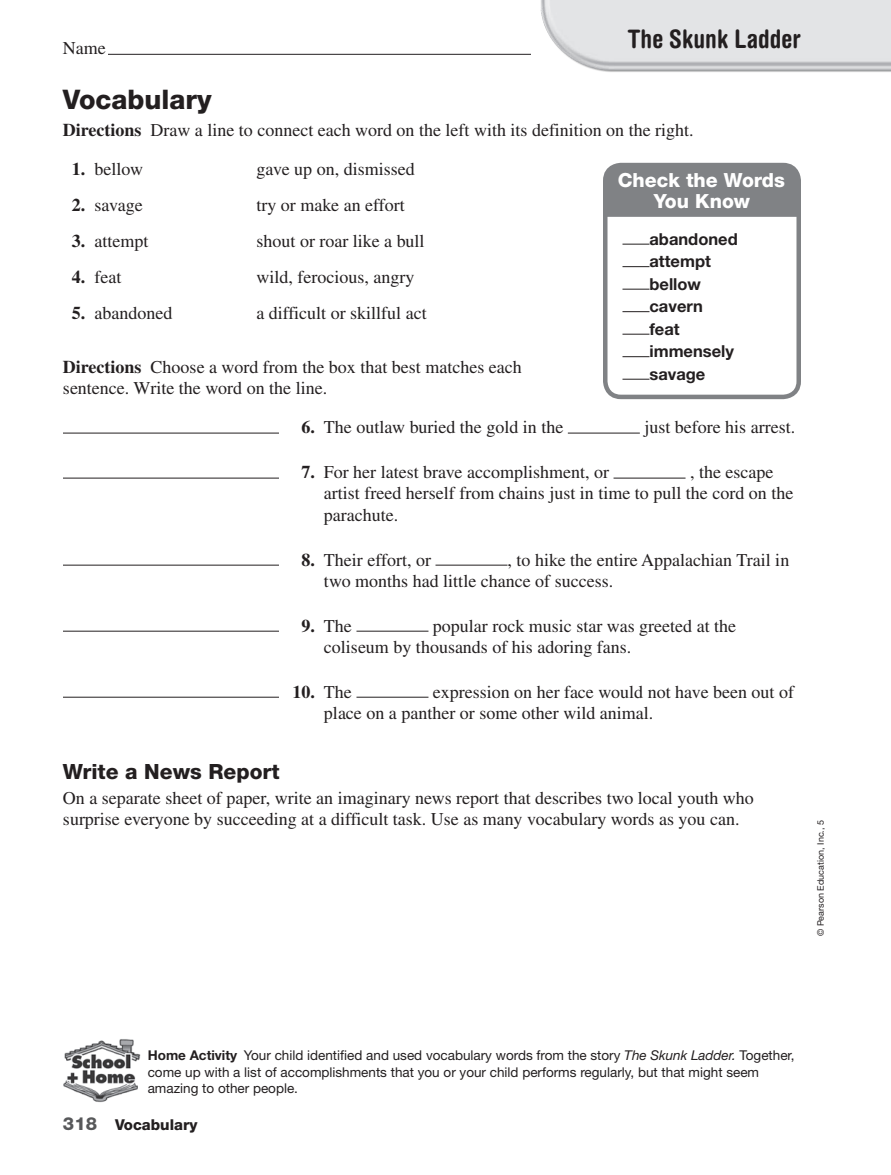
<style>
.page{position:relative;width:891px;height:1175px;background:#fff}
.page>*{position:absolute;margin:0;border:0;box-sizing:border-box;transform-origin:0 0}
.t1{font:800 27px "Helvetica Neue LT Std";color:#231f20}
.t2{font:700 condensed 25.5px "Helvetica Rounded LT Std";color:#231f20}
.t3{font:800 21px "Helvetica Neue LT Std";color:#231f20}
.t4{font:800 19.5px/21px "Helvetica Neue LT Std";color:#fff;text-align:center}
.t5{font:18px/21px "Times LT Std";color:#231f20}
.t6{font:700 18px "Times LT Std";color:#231f20}
.t7{font:700 16.5px/22.5px "Helvetica Neue LT Std";color:#231f20}
.t8{font:800 15px "Helvetica Neue LT Std";color:#231f20}
.t9{font:13.5px/16.5px "Helvetica Neue LT Std";color:#231f20}
.t10{font:9px "Helvetica Neue LT Std";color:#231f20}
.s1{font-weight:700}
.s2{font-weight:400}
.s3{font-style:italic}
.s4{font-size:18px;color:#57585a}
</style>
<div class="page">
<img style="left:528px;top:0;width:363px;height:72px">
<img style="left:63px;top:1039px;width:78px;height:64px">
<hr style="left:108px;top:54px;width:423px;height:1px;background:#231f20">
<hr style="left:63px;top:433px;width:216px;height:1px;background:#231f20">
<hr style="left:568px;top:433px;width:72px;height:1px;background:#231f20">
<hr style="left:63px;top:478px;width:216px;height:1px;background:#231f20">
<hr style="left:614px;top:478px;width:72px;height:1px;background:#231f20">
<hr style="left:63px;top:565px;width:216px;height:1px;background:#231f20">
<hr style="left:436px;top:565px;width:72px;height:1px;background:#231f20">
<hr style="left:63px;top:631px;width:216px;height:1px;background:#231f20">
<hr style="left:356px;top:631px;width:72px;height:1px;background:#231f20">
<hr style="left:63px;top:697px;width:216px;height:1px;background:#231f20">
<hr style="left:356px;top:697px;width:72px;height:1px;background:#231f20">
<div style="left:608px;top:168px;width:188px;height:49px;background:#808285"></div>
<div style="left:603px;top:163px;width:198px;height:236px;border:4px solid #808285;border-radius:16px"></div>
<svg style="left:622px;top:244px;width:27px;height:1px"></svg>
<svg style="left:622px;top:266px;width:27px;height:1px"></svg>
<svg style="left:622px;top:289px;width:27px;height:1px"></svg>
<svg style="left:622px;top:311px;width:27px;height:1px"></svg>
<svg style="left:622px;top:334px;width:27px;height:1px"></svg>
<svg style="left:622px;top:356px;width:27px;height:1px"></svg>
<svg style="left:622px;top:379px;width:27px;height:1px"></svg>
<p class="t5" style="left:63px;top:37px;width:44px">Name</p>
<p class="t2" style="left:628px;top:23px;width:175px">The Skunk Ladder</p>
<p class="t1" style="left:63px;top:84px;width:150px">Vocabulary</p>
<p class="t5" style="left:63px;top:120px;width:632px"><span class="s1">Directions</span> Draw a line to connect each word on the left with its definition on the right.</p>
<p class="t5" style="left:72px;top:159px;width:73px"><span class="s1">1.</span> bellow</p>
<p class="t5" style="left:256px;top:159px;width:160px">gave up on, dismissed</p>
<p class="t5" style="left:72px;top:195px;width:72px"><span class="s1">2.</span> savage</p>
<p class="t5" style="left:256px;top:195px;width:150px">try or make an effort</p>
<p class="t5" style="left:72px;top:231px;width:78px"><span class="s1">3.</span> attempt</p>
<p class="t5" style="left:256px;top:231px;width:169px">shout or roar like a bull</p>
<p class="t5" style="left:72px;top:267px;width:51px"><span class="s1">4.</span> feat</p>
<p class="t5" style="left:256px;top:267px;width:159px">wild, ferocious, angry</p>
<p class="t5" style="left:72px;top:303px;width:102px"><span class="s1">5.</span> abandoned</p>
<p class="t5" style="left:256px;top:303px;width:172px">a difficult or skillful act</p>
<p class="t4" style="left:618px;top:169px;width:169px">Check the Words<br>You Know</p>
<p class="t7" style="left:649px;top:227px;width:90px">abandoned attempt bellow cavern<br>feat immensely savage</p>
<p class="t5" style="left:63px;top:357px;width:460px"><span class="s1">Directions</span> Choose a word from the box that best matches each sentence. Write the word on the line.</p>
<p class="t5" style="left:301px;top:417px;width:263px"><span class="s1">6.</span> The outlaw buried the gold in the</p>
<p class="t5" style="left:644px;top:417px;width:152px">just before his arrest.</p>
<p class="t5" style="left:301px;top:462px;width:309px"><span class="s1">7.</span> For her latest brave accomplishment, or</p>
<p class="t5" style="left:324px;top:462px;width:471px;text-indent:366px">, the escape artist freed herself from chains just in time to pull the cord on the parachute.</p>
<p class="t5" style="left:301px;top:549px;width:131px"><span class="s1">8.</span> Their effort, or</p>
<p class="t5" style="left:324px;top:549px;width:467px;text-indent:184px">, to hike the entire Appalachian Trail in two months had little chance of success.</p>
<p class="t5" style="left:301px;top:615px;width:52px"><span class="s1">9.</span> The</p>
<p class="t5" style="left:324px;top:615px;width:414px;text-indent:109px">popular rock music star was greeted at the coliseum by thousands of his adoring fans.</p>
<p class="t6" style="left:292px;top:680px;width:61px">10. <span class="s2">The</span></p>
<p class="t5" style="left:324px;top:681px;width:472px;text-indent:109px">expression on her face would not have been out of place on a panther or some other wild animal.</p>
<p class="t3" style="left:63px;top:758px;width:218px">Write a News Report</p>
<p class="t5" style="left:63px;top:787px;width:692px">On a separate sheet of paper, write an imaginary news report that describes two local youth who surprise everyone by succeeding at a difficult task. Use as many vocabulary words as you can.</p>
<p class="t10" style="left:815px;top:936px;width:118px;rotate:-90deg">© Pearson Education, Inc., 5</p>
<p class="t9" style="left:148px;top:1047px;width:648px"><span class="s1">Home Activity</span> Your child identified and used vocabulary words from the story <span class="s3">The Skunk Ladder.</span> Together, come up with a list of accomplishments that you or your child performs regularly, but that might seem amazing to other people.</p>
<p class="t8" style="left:63px;top:1115px;width:136px"><span class="s4">318</span> Vocabulary</p>
</div>
